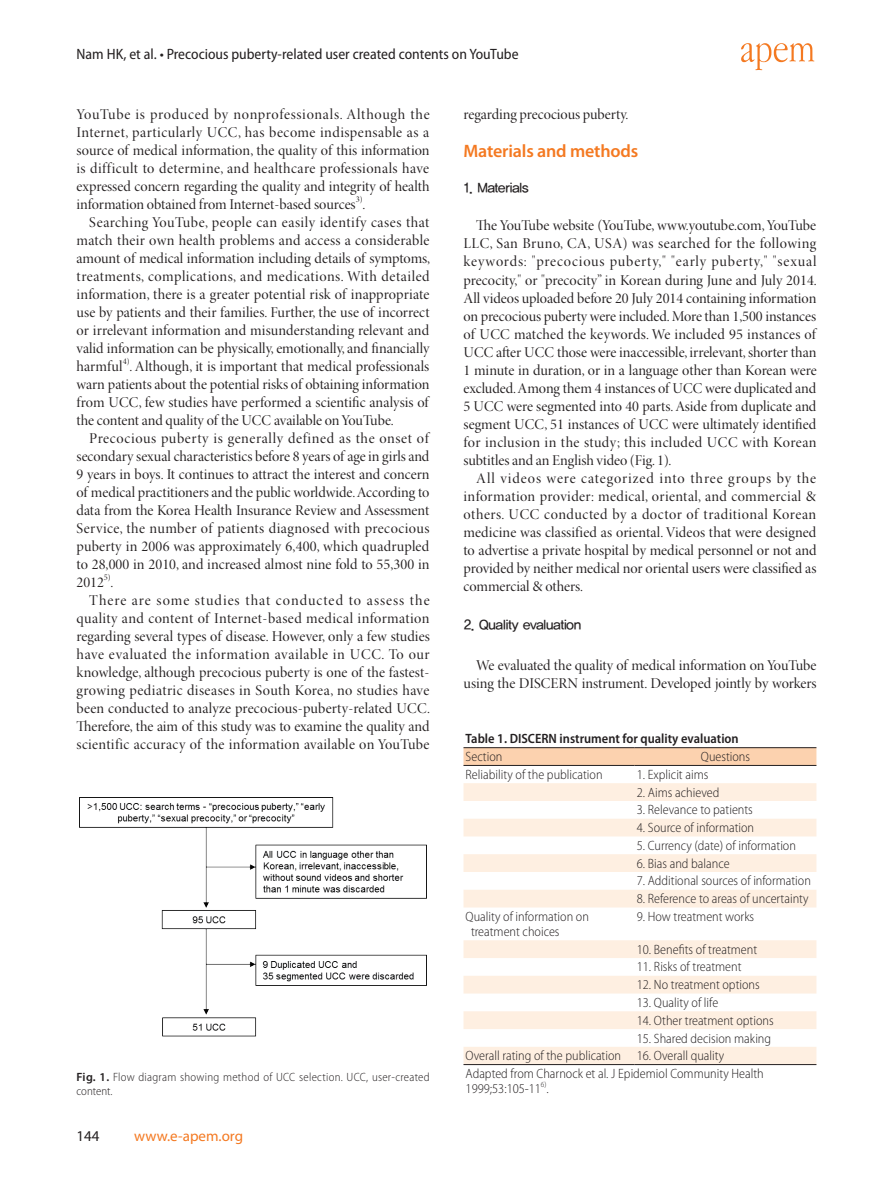
<style>
.page{position:relative;width:893px;height:1191px;background:#fff}
.page>*{position:absolute;margin:0;border:0;box-sizing:border-box;transform-origin:0 0}
.t1{font:600 18px "Myriad Pro";letter-spacing:-.01em;color:#f47921}
.t2{font:15px/18px "Minion Pro Disp";color:#231f20;text-align:justify}
.t3{font:semi-condensed 15px "Myriad Pro";color:#231f20}
.t4{font:15px "Myriad Pro";color:#f47921}
.t5{font:15px "Myriad Pro";color:#231f20}
.t6{font:14.25px "YDIYGO130 KS Cpc EUC H";letter-spacing:-.1em;color:#231f20}
.t7{font:300 semi-condensed 13.5px/17.7px "Myriad Pro";color:#231f20}
.t8{font:600 semi-condensed 13.5px "Myriad Pro";color:#231f20}
.t9{font:300 semi-condensed 12px/14.4px "Myriad Pro";letter-spacing:.025em;color:#231f20}
.t10{font:8.7px "Minion Pro Disp";color:#231f20}
.t11{font:300 semi-condensed 7.8px "Myriad Pro";color:#231f20}
.s1{font-weight:600;font-stretch:normal}
</style>
<div class="page">
<svg style="left:741px;top:43px;width:73px;height:27px"></svg>
<img style="left:80px;top:797px;width:347px;height:240px">
<svg style="left:463px;top:748px;width:353px;height:17px;background:#f8cfac"></svg>
<svg style="left:463px;top:783px;width:353px;height:281px"></svg>
<hr style="left:463px;top:747px;width:172px;height:1px;background:#231f20">
<hr style="left:635px;top:747px;width:181px;height:1px;background:#231f20">
<hr style="left:463px;top:765px;width:172px;height:1px;background:#231f20">
<hr style="left:635px;top:765px;width:181px;height:1px;background:#231f20">
<hr style="left:463px;top:1064px;width:172px;height:1px;background:#231f20">
<hr style="left:635px;top:1064px;width:181px;height:1px;background:#231f20">
<p class="t3" style="left:77px;top:45px;width:444px">Nam HK, et al. • Precocious puberty-related user created contents on YouTube</p>
<p class="t2" style="left:77px;top:105px;width:355px">YouTube is produced by nonprofessionals. Although the Internet, particularly UCC, has become indispensable as a source of medical information, the quality of this information is difficult to determine, and healthcare professionals have expressed concern regarding the quality and integrity of health information obtained from Internet-based sources .</p>
<p class="t10" style="left:356px;top:194px;width:8px">3)</p>
<p class="t2" style="left:77px;top:213px;width:355px;text-indent:13px">Searching YouTube, people can easily identify cases that match their own health problems and access a considerable amount of medical information including details of symptoms, treatments, complications, and medications. With detailed information, there is a greater potential risk of inappropriate use by patients and their families. Further, the use of incorrect or irrelevant information and misunderstanding relevant and valid information can be physically, emotionally, and financially harmful</p>
<p class="t10" style="left:123px;top:356px;width:8px">4)</p>
<p class="t2" style="left:77px;top:357px;width:354px;text-indent:53px">. Although, it is important that medical professionals warn patients about the potential risks of obtaining information from UCC, few studies have performed a scientific analysis of the content and quality of the UCC available on YouTube.</p>
<p class="t2" style="left:77px;top:429px;width:355px;text-indent:13px">Precocious puberty is generally defined as the onset of secondary sexual characteristics before 8 years of age in girls and 9 years in boys. It continues to attract the interest and concern of medical practitioners and the public worldwide. According to data from the Korea Health Insurance Review and Assessment Service, the number of patients diagnosed with precocious puberty in 2006 was approximately 6,400, which quadrupled to 28,000 in 2010, and increased almost nine fold to 55,300 in 2012 .</p>
<p class="t10" style="left:104px;top:572px;width:8px">5)</p>
<p class="t2" style="left:77px;top:591px;width:355px;text-indent:13px">There are some studies that conducted to assess the quality and content of Internet-based medical information regarding several types of disease. However, only a few studies have evaluated the information available in UCC. To our knowledge, although precocious puberty is one of the fastest&shy;growing pediatric diseases in South Korea, no studies have been conducted to analyze precocious-puberty-related UCC.<br>Therefore, the aim of this study was to examine the quality and scientific accuracy of the information available on YouTube</p>
<p class="t9" style="left:77px;top:1069px;width:355px"><span class="s1">Fig. 1.</span> Flow diagram showing method of UCC selection. UCC, user-created content.</p>
<p class="t5" style="left:77px;top:1126px;width:25px">144</p>
<p class="t4" style="left:134px;top:1126px;width:110px">www.e-apem.org</p>
<p class="t2" style="left:463px;top:105px;width:167px">regarding precocious puberty.</p>
<p class="t1" style="left:463px;top:140px;width:176px">Materials and methods</p>
<p class="t6" style="left:463px;top:180px;width:67px">1. Materials</p>
<p class="t2" style="left:463px;top:217px;width:355px;text-indent:13px">The YouTube website (YouTube, www.youtube.com, YouTube LLC, San Bruno, CA, USA) was searched for the following keywords: "precocious puberty," "early puberty," "sexual precocity," or "precocity” in Korean during June and July 2014.<br>All videos uploaded before 20 July 2014 containing information on precocious puberty were included. More than 1,500 instances of UCC matched the keywords. We included 95 instances of UCC after UCC those were inaccessible, irrelevant, shorter than 1 minute in duration, or in a language other than Korean were excluded. Among them 4 instances of UCC were duplicated and 5 UCC were segmented into 40 parts. Aside from duplicate and segment UCC, 51 instances of UCC were ultimately identified for inclusion in the study; this included UCC with Korean subtitles and an English video (Fig. 1).</p>
<p class="t2" style="left:463px;top:469px;width:355px;text-indent:13px">All videos were categorized into three groups by the information provider: medical, oriental, and commercial &amp; others. UCC conducted by a doctor of traditional Korean medicine was classified as oriental. Videos that were designed to advertise a private hospital by medical personnel or not and provided by neither medical nor oriental users were classified as commercial &amp; others.</p>
<p class="t6" style="left:463px;top:618px;width:120px">2. Quality evaluation</p>
<p class="t2" style="left:463px;top:656px;width:355px;text-align:right">We evaluated the quality of medical information on YouTube using the DISCERN instrument. Developed jointly by workers</p>
<p class="t8" style="left:466px;top:730px;width:275px">Table 1. DISCERN instrument for quality evaluation</p>
<p class="t7" style="left:466px;top:747px;width:38px">Section</p>
<p class="t7" style="left:701px;top:747px;width:51px">Questions</p>
<p class="t7" style="left:466px;top:765px;width:138px">Reliability of the publication</p>
<p class="t7" style="left:637px;top:765px;width:73px">1. Explicit aims</p>
<p class="t7" style="left:637px;top:783px;width:84px">2. Aims achieved</p>
<p class="t7" style="left:637px;top:801px;width:118px">3. Relevance to patients</p>
<p class="t7" style="left:637px;top:818px;width:119px">4. Source of information</p>
<p class="t7" style="left:637px;top:836px;width:161px">5. Currency (date) of information</p>
<p class="t7" style="left:637px;top:854px;width:94px">6. Bias and balance</p>
<p class="t7" style="left:637px;top:872px;width:176px">7. Additional sources of information</p>
<p class="t7" style="left:637px;top:889px;width:173px">8. Reference to areas of uncertainty</p>
<p class="t7" style="left:471px;top:909px;width:119px;line-height:15px;text-indent:-5px">Quality of information on treatment choices</p>
<p class="t7" style="left:637px;top:907px;width:119px">9. How treatment works</p>
<p class="t7" style="left:637px;top:940px;width:122px">10. Benefits of treatment</p>
<p class="t7" style="left:637px;top:958px;width:106px">11. Risks of treatment</p>
<p class="t7" style="left:637px;top:975px;width:124px">12. No treatment options</p>
<p class="t7" style="left:637px;top:993px;width:83px">13. Quality of life</p>
<p class="t7" style="left:637px;top:1011px;width:138px">14. Other treatment options</p>
<p class="t7" style="left:466px;top:1029px;width:307px;text-indent:171px">15. Shared decision making<br>Overall rating of the publication 16. Overall quality<br>Adapted from Charnock et al. J Epidemiol Community Health</p>
<p class="t7" style="left:466px;top:1079px;width:85px">1999;53:105-11 .</p>
<p class="t11" style="left:541px;top:1079px;width:7px">6)</p>
</div>
